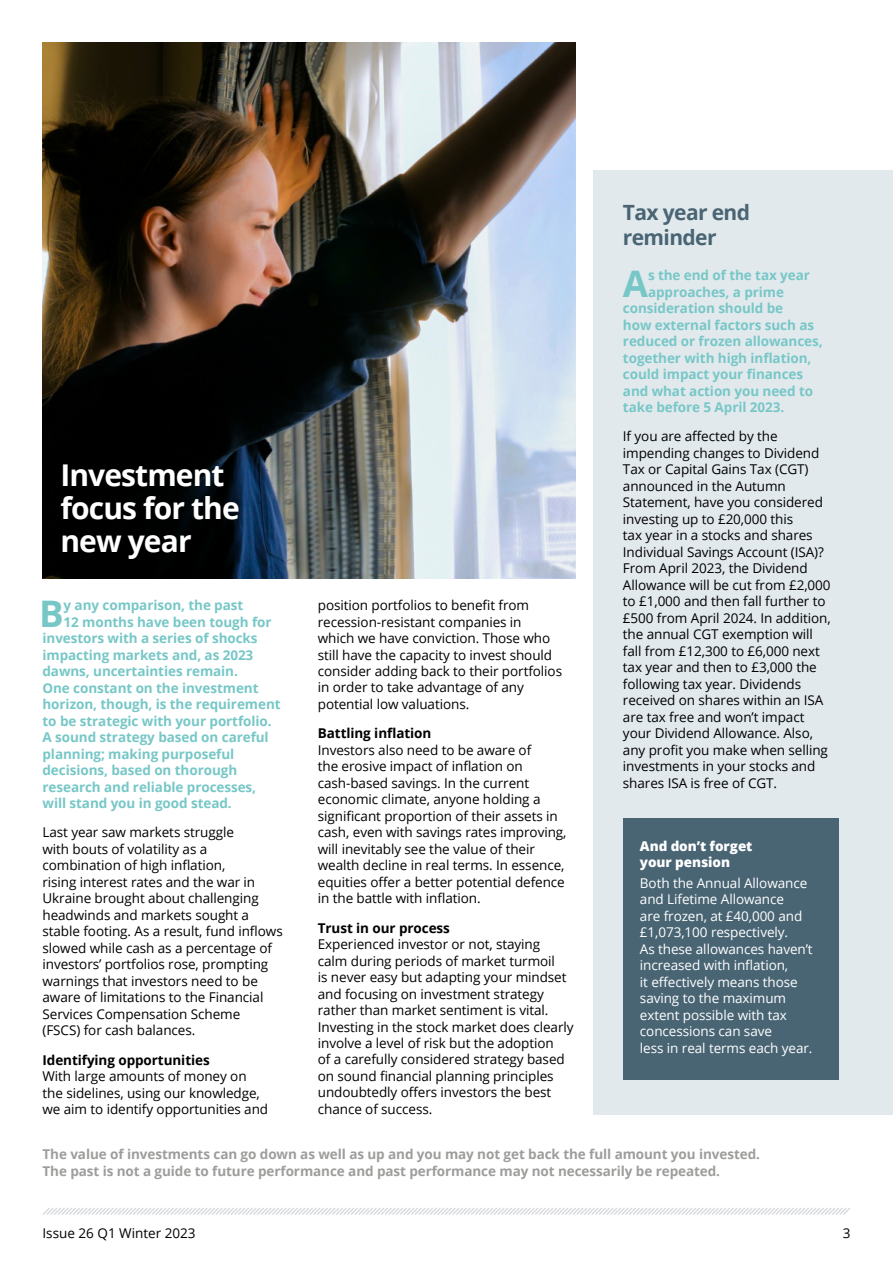
<style>
.page{position:relative;width:893px;height:1263px;background:#fff}
.page>*{position:absolute;margin:0;border:0;box-sizing:border-box;transform-origin:0 0}
.t1{font:700 36.6px "Open Sans";color:#77c7c7}
.t2{font:700 30px/33px "Open Sans";letter-spacing:-.03em;color:#fff}
.t3{font:700 21px/25.2px "Open Sans";letter-spacing:-.03em;color:#496574}
.t4{font:13.5px/16.5px "Open Sans";letter-spacing:-.005em;color:#000}
.t5{font:700 13.5px "Open Sans";letter-spacing:-.005em;color:#77c7c7}
.t6{font:13.5px/16.5px "Open Sans";letter-spacing:-.005em;color:#fff}
.t7{font:700 13.5px/16.5px "Open Sans";letter-spacing:-.005em;color:#9d9d9c}
.t8{font:700 13.5px "Open Sans";letter-spacing:-.005em;color:#000}
.t9{font:800 13.5px/16.5px "Open Sans";letter-spacing:-.005em;color:#fff}
</style>
<div class="page">
<svg style="left:43px;top:1208px;width:807px;height:7px"></svg>
<div style="left:593px;top:170px;width:300px;height:944px;background:#e2e9ed"></div>
<img style="left:43px;top:43px;width:532px;height:535px">
<div style="left:623px;top:818px;width:215px;height:261px;background:#496574"></div>
<h2 class="t2" style="left:60px;top:458px;width:181px">Investment focus for the new year</h2>
<h1 class="t1" style="left:39px;top:587px;width:26px">B</h1>
<p class="t5" style="left:64px;top:596px;width:181px">y any comparison, the past</p>
<p class="t5" style="left:64px;top:612px;width:209px">12 months have been tough for</p>
<p class="t5" style="left:43px;top:629px;width:217px">investors with a series of shocks</p>
<p class="t5" style="left:43px;top:645px;width:212px">impacting markets and, as 2023</p>
<p class="t5" style="left:43px;top:662px;width:197px">dawns, uncertainties remain.</p>
<p class="t5" style="left:43px;top:678px;width:218px">One constant on the investment</p>
<p class="t5" style="left:43px;top:695px;width:240px">horizon, though, is the requirement</p>
<p class="t5" style="left:43px;top:711px;width:231px">to be strategic with your portfolio.</p>
<p class="t5" style="left:43px;top:728px;width:228px">A sound strategy based on careful</p>
<p class="t5" style="left:43px;top:744px;width:193px">planning; making purposeful</p>
<p class="t5" style="left:43px;top:761px;width:196px">decisions, based on thorough</p>
<p class="t5" style="left:43px;top:777px;width:215px">research and reliable processes,</p>
<p class="t5" style="left:43px;top:794px;width:191px">will stand you in good stead.</p>
<p class="t4" style="left:43px;top:824px;width:242px">Last year saw markets struggle<br>with bouts of volatility as a combination of high inflation,<br>rising interest rates and the war in Ukraine brought about challenging headwinds and markets sought a stable footing. As a result, fund inflows slowed while cash as a percentage of investors’ portfolios rose, prompting warnings that investors need to be aware of limitations to the Financial Services Compensation Scheme<br>(FSCS) for cash balances.</p>
<p class="t8" style="left:43px;top:1050px;width:169px">Identifying opportunities</p>
<p class="t4" style="left:43px;top:1067px;width:227px">With large amounts of money on the sidelines, using our knowledge, we aim to identify opportunities and</p>
<p class="t4" style="left:318px;top:596px;width:246px">position portfolios to benefit from recession-resistant companies in<br>which we have conviction. Those who still have the capacity to invest should consider adding back to their portfolios in order to take advantage of any potential low valuations.</p>
<p class="t8" style="left:318px;top:724px;width:115px">Battling inflation</p>
<p class="t4" style="left:318px;top:741px;width:250px">Investors also need to be aware of<br>the erosive impact of inflation on cash-based savings. In the current economic climate, anyone holding a significant proportion of their assets in cash, even with savings rates improving, will inevitably see the value of their wealth decline in real terms. In essence, equities offer a better potential defence in the battle with inflation.</p>
<p class="t8" style="left:318px;top:918px;width:134px">Trust in our process</p>
<p class="t4" style="left:318px;top:935px;width:257px">Experienced investor or not, staying<br>calm during periods of market turmoil<br>is never easy but adapting your mindset and focusing on investment strategy rather than market sentiment is vital.<br>Investing in the stock market does clearly involve a level of risk but the adoption<br>of a carefully considered strategy based on sound financial planning principles undoubtedly offers investors the best chance of success.</p>
<h3 class="t3" style="left:623px;top:199px;width:129px">Tax year end reminder</h3>
<h1 class="t1" style="left:623px;top:257px;width:27px">A</h1>
<p class="t5" style="left:648px;top:266px;width:163px">s the end of the tax year</p>
<p class="t5" style="left:648px;top:282px;width:138px">approaches, a prime</p>
<p class="t5" style="left:623px;top:299px;width:162px">consideration should be</p>
<p class="t5" style="left:623px;top:315px;width:193px">how external factors such as</p>
<p class="t5" style="left:623px;top:332px;width:201px">reduced or frozen allowances,</p>
<p class="t5" style="left:623px;top:348px;width:190px">together with high inflation,</p>
<p class="t5" style="left:623px;top:365px;width:182px">could impact your finances</p>
<p class="t5" style="left:623px;top:381px;width:192px">and what action you need to</p>
<p class="t5" style="left:623px;top:398px;width:163px">take before 5 April 2023.</p>
<p class="t4" style="left:623px;top:428px;width:209px">If you are affected by the impending changes to Dividend<br>Tax or Capital Gains Tax (CGT) announced in the Autumn<br>Statement, have you considered investing up to £20,000 this<br>tax year in a stocks and shares<br>Individual Savings Account (ISA)?<br>From April 2023, the Dividend<br>Allowance will be cut from £2,000 to £1,000 and then fall further to £500 from April 2024. In addition, the annual CGT exemption will fall from £12,300 to £6,000 next tax year and then to £3,000 the following tax year. Dividends received on shares within an ISA are tax free and won’t impact your Dividend Allowance. Also, any profit you make when selling investments in your stocks and shares ISA is free of CGT.</p>
<p class="t9" style="left:640px;top:837px;width:114px">And don’t forget your pension</p>
<p class="t6" style="left:640px;top:874px;width:174px">Both the Annual Allowance and Lifetime Allowance<br>are frozen, at £40,000 and £1,073,100 respectively.<br>As these allowances haven’t increased with inflation,<br>it effectively means those saving to the maximum extent possible with tax concessions can save<br>less in real terms each year.</p>
<p class="t7" style="left:43px;top:1146px;width:719px">The value of investments can go down as well as up and you may not get back the full amount you invested.<br>The past is not a guide to future performance and past performance may not necessarily be repeated.</p>
<p class="t4" style="left:43px;top:1224px;width:155px">Issue 26 Q1 Winter 2023</p>
<p class="t4" style="left:843px;top:1224px;width:9px">3</p>
</div>
